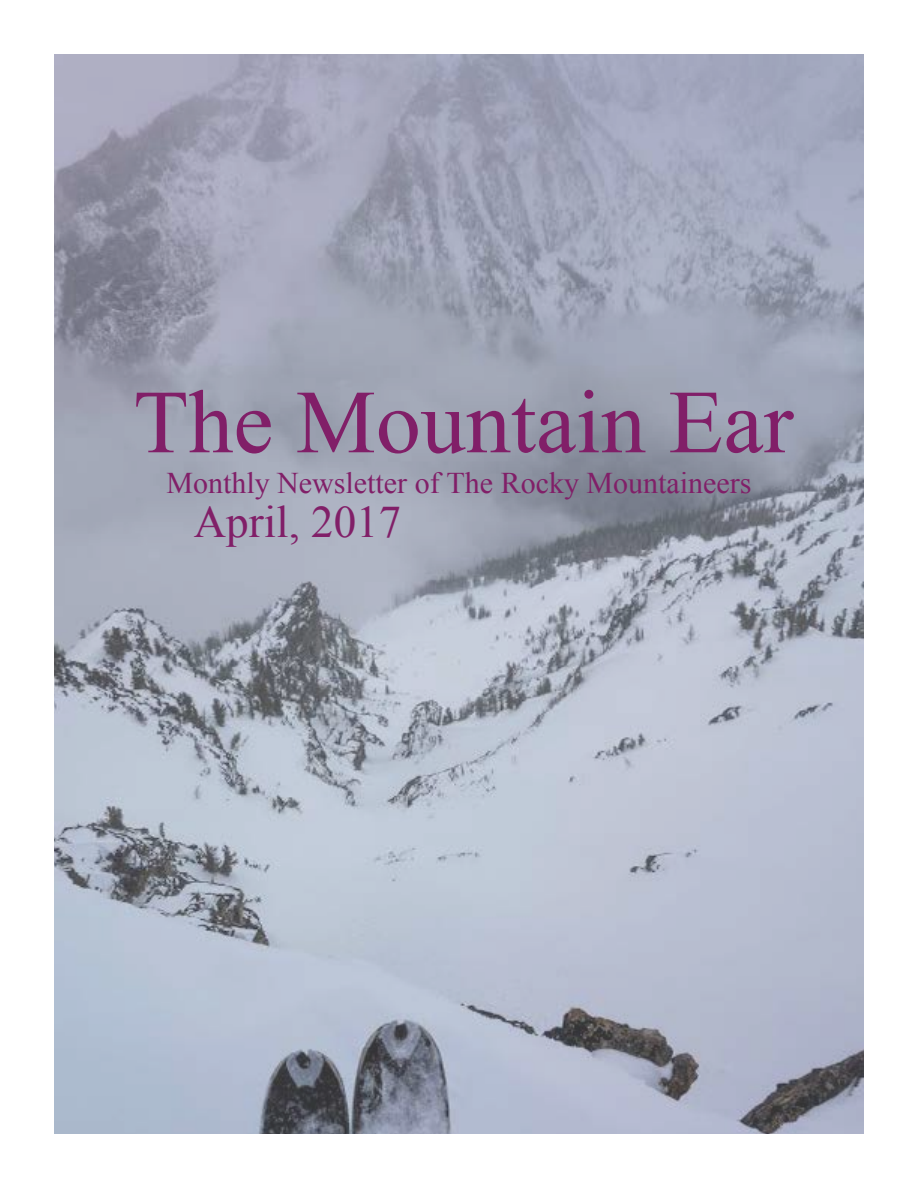
<style>
.page{position:relative;width:918px;height:1188px;background:#fff}
.page>*{position:absolute;margin:0;border:0;box-sizing:border-box;transform-origin:0 0}
.t1{font:90px "Times New Roman";color:#811f68}
.t2{font:45px "Times New Roman";color:#811f68}
.t3{font:30px "Times New Roman";color:#811f68}
</style>
<div class="page">
<img style="left:54px;top:54px;width:810px;height:1080px">
<h1 class="t1" style="left:133px;top:362px;width:661px">The Mountain Ear</h1>
<p class="t3" style="left:166px;top:463px;width:587px">Monthly Newsletter of The Rocky Mountaineers</p>
<h2 class="t2" style="left:194px;top:492px;width:209px">April, 2017</h2>
</div>
